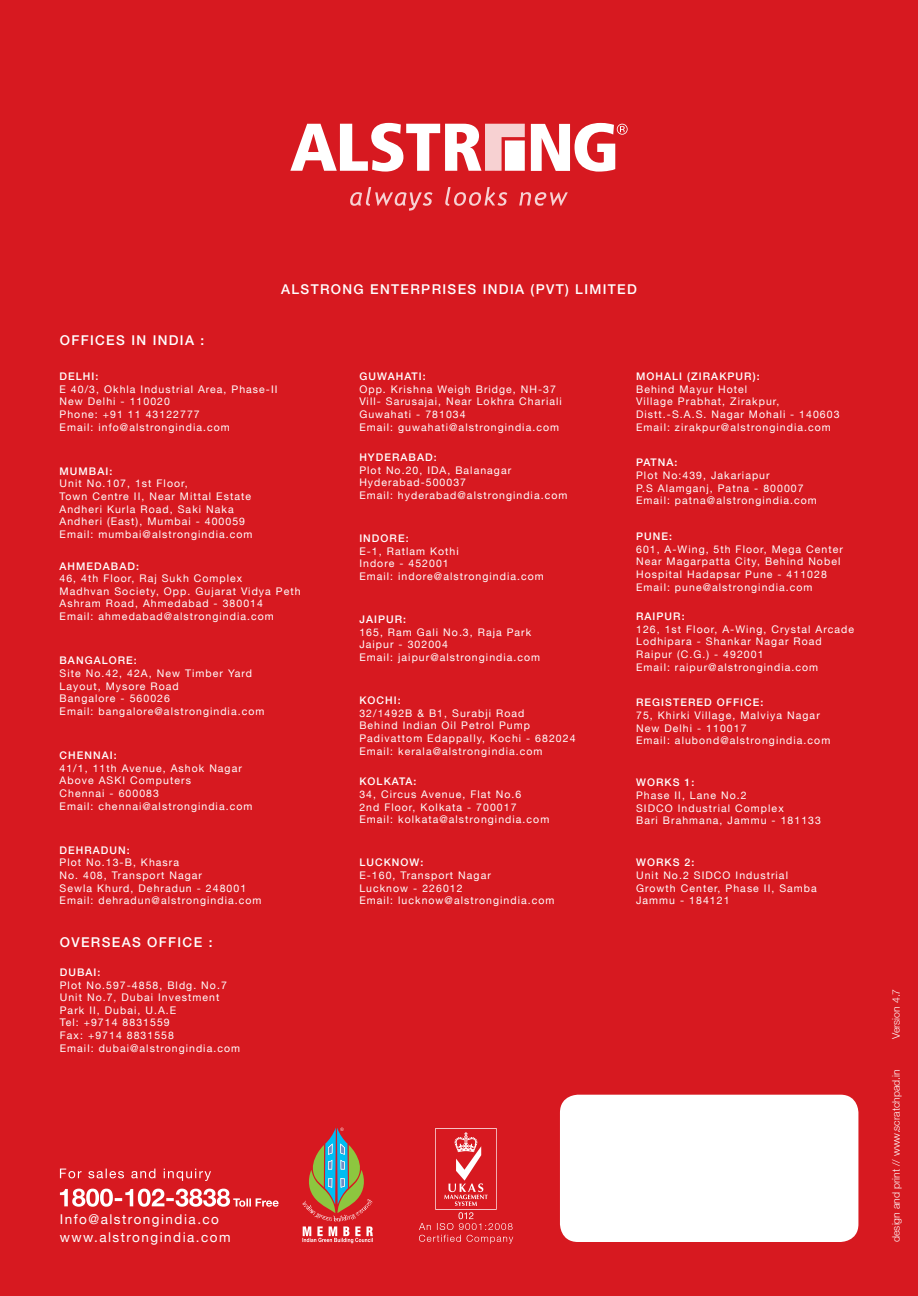
<style>
.page{position:relative;width:918px;height:1296px;background:#d71920}
.page>*{position:absolute;margin:0;border:0;box-sizing:border-box;transform-origin:0 0}
.t1{font:500 13.5px "Helvetica Neue LT";letter-spacing:.1em;color:#fff}
.t2{font:13.5px/18px "Helvetica Neue LT";letter-spacing:.11em;color:#fff}
.t3{font:10.5px/12.6px "Helvetica Neue LT";letter-spacing:.1em;color:#fff}
.t4{font:500 10.5px "Helvetica Neue LT";letter-spacing:.1em;color:#fff}
.t5{font:300 10.5px "Helvetica Neue LT";color:#fff}
</style>
<div class="page">
<div style="left:560px;top:1095px;width:298px;height:147px;background:#fff;border-radius:18px"></div>
<svg style="left:302px;top:1128px;width:71px;height:115px"></svg>
<svg style="left:290px;top:123px;width:338px;height:49px"></svg>
<svg style="left:350px;top:187px;width:218px;height:24px"></svg>
<svg style="left:419px;top:1128px;width:94px;height:116px"></svg>
<svg style="left:60px;top:1169px;width:151px;height:12px"></svg>
<svg style="left:60px;top:1189px;width:219px;height:18px"></svg>
<p class="t1" style="left:60px;top:332px;width:11px">OFFICES</p>
<p class="t1" style="left:131px;top:332px;width:37px">IN INDIA</p>
<p class="t1" style="left:201px;top:332px;width:5px">:</p>
<p class="t1" style="left:281px;top:281px;width:357px">ALSTRONG ENTERPRISES INDIA (PVT) LIMITED</p>
<p class="t4" style="left:60px;top:370px;width:40px">DELHI:</p>
<p class="t3" style="left:60px;top:383px;width:220px">E 40/3, Okhla Industrial Area, Phase-II<br>New Delhi - 110020<br>Phone: +91 11 43122777<br>Email: info@alstrongindia.com</p>
<p class="t4" style="left:60px;top:465px;width:54px">MUMBAI:</p>
<p class="t3" style="left:60px;top:477px;width:194px">Unit No.107, 1st Floor,<br>Town Centre II, Near Mittal Estate<br>Andheri Kurla Road, Saki Naka<br>Andheri (East), Mumbai - 400059<br>Email: mumbai@alstrongindia.com</p>
<p class="t4" style="left:60px;top:560px;width:81px">AHMEDABAD:</p>
<p class="t3" style="left:60px;top:572px;width:243px">46, 4th Floor, Raj Sukh Complex<br>Madhvan Society, Opp. Gujarat Vidya Peth Ashram Road, Ahmedabad - 380014<br>Email: ahmedabad@alstrongindia.com</p>
<p class="t4" style="left:60px;top:654px;width:79px">BANGALORE:</p>
<p class="t3" style="left:60px;top:667px;width:206px">Site No.42, 42A, New Timber Yard<br>Layout, Mysore Road<br>Bangalore - 560026<br>Email: bangalore@alstrongindia.com</p>
<p class="t4" style="left:60px;top:749px;width:59px">CHENNAI:</p>
<p class="t3" style="left:60px;top:762px;width:194px">41/1, 11th Avenue, Ashok Nagar<br>Above ASKI Computers<br>Chennai - 600083<br>Email: chennai@alstrongindia.com</p>
<p class="t4" style="left:60px;top:844px;width:72px">DEHRADUN:</p>
<p class="t3" style="left:60px;top:856px;width:203px">Plot No.13-B, Khasra<br>No. 408, Transport Nagar<br>Sewla Khurd, Dehradun - 248001<br>Email: dehradun@alstrongindia.com</p>
<p class="t1" style="left:60px;top:934px;width:12px">OVERSEAS</p>
<p class="t1" style="left:147px;top:934px;width:11px">OFFICE</p>
<p class="t1" style="left:209px;top:934px;width:5px">:</p>
<p class="t4" style="left:60px;top:966px;width:42px">DUBAI:</p>
<p class="t3" style="left:60px;top:978px;width:182px">Plot No.597-4858, Bldg. No.7<br>Unit No.7, Dubai Investment<br>Park II, Dubai, U.A.E<br>Tel: +9714 8831559<br>Fax: +9714 8831558<br>Email: dubai@alstrongindia.com</p>
<p class="t4" style="left:359px;top:370px;width:36px">GUWAHATI</p>
<p class="t4" style="left:423px;top:370px;width:4px">:</p>
<p class="t3" style="left:359px;top:383px;width:204px">Opp. Krishna Weigh Bridge, NH-37<br>Vill- Sarusajai, Near Lokhra Chariali<br>Guwahati - 781034<br>Email: guwahati@alstrongindia.com</p>
<p class="t4" style="left:359px;top:451px;width:79px">HYDERABAD:</p>
<p class="t3" style="left:359px;top:464px;width:210px">Plot No.20, IDA, Balanagar<br>Hyderabad-500037<br>Email: hyderabad@alstrongindia.com</p>
<p class="t4" style="left:359px;top:532px;width:51px">INDORE:</p>
<p class="t3" style="left:359px;top:545px;width:186px">E-1, Ratlam Kothi<br>Indore - 452001<br>Email: indore@alstrongindia.com</p>
<p class="t4" style="left:359px;top:613px;width:48px">JAIPUR:</p>
<p class="t3" style="left:359px;top:626px;width:182px">165, Ram Gali No.3, Raja Park<br>Jaipur - 302004<br>Email: jaipur@alstrongindia.com</p>
<p class="t4" style="left:359px;top:694px;width:43px">KOCHI:</p>
<p class="t3" style="left:359px;top:707px;width:218px">32/1492B &amp; B1, Surabji Road<br>Behind Indian Oil Petrol Pump<br>Padivattom Edappally, Kochi - 682024<br>Email: kerala@alstrongindia.com</p>
<p class="t4" style="left:359px;top:775px;width:58px">KOLKATA:</p>
<p class="t3" style="left:359px;top:788px;width:191px">34, Circus Avenue, Flat No.6<br>2nd Floor, Kolkata - 700017<br>Email: kolkata@alstrongindia.com</p>
<p class="t4" style="left:359px;top:856px;width:17px">LUCKNO</p>
<p class="t4" style="left:410px;top:856px;width:15px">W:</p>
<p class="t3" style="left:359px;top:869px;width:197px">E-160, Transport Nagar<br>Lucknow - 226012<br>Email: lucknow@alstrongindia.com</p>
<p class="t4" style="left:636px;top:370px;width:19px">MOHALI</p>
<p class="t4" style="left:687px;top:370px;width:21px">(ZIRAKPUR</p>
<p class="t4" style="left:753px;top:370px;width:8px">):</p>
<p class="t3" style="left:636px;top:383px;width:205px">Behind Mayur Hotel<br>Village Prabhat, Zirakpur,<br>Distt.-S.A.S. Nagar Mohali - 140603<br>Email: zirakpur@alstrongindia.com</p>
<p class="t4" style="left:636px;top:456px;width:16px">PATNA</p>
<p class="t4" style="left:674px;top:456px;width:4px">:</p>
<p class="t3" style="left:636px;top:469px;width:182px">Plot No:439, Jakariapur<br>P.S Alamganj, Patna - 800007<br>Email: patna@alstrongindia.com</p>
<p class="t4" style="left:636px;top:530px;width:37px">PUNE:</p>
<p class="t3" style="left:636px;top:543px;width:208px">601, A-Wing, 5th Floor, Mega Center Near Magarpatta City, Behind Nobel Hospital Hadapsar Pune - 411028<br>Email: pune@alstrongindia.com</p>
<p class="t4" style="left:636px;top:610px;width:50px">RAIPUR:</p>
<p class="t3" style="left:636px;top:623px;width:219px">126, 1st Floor, A-Wing, Crystal Arcade<br>Lodhipara - Shankar Nagar Road<br>Raipur (C.G.) - 492001<br>Email: raipur@alstrongindia.com</p>
<p class="t4" style="left:636px;top:696px;width:129px">REGISTERED OFFICE:</p>
<p class="t3" style="left:636px;top:709px;width:196px">75, Khirki Village, Malviya Nagar<br>New Delhi - 110017<br>Email: alubond@alstrongindia.com</p>
<p class="t4" style="left:636px;top:776px;width:60px">WORKS 1:</p>
<p class="t3" style="left:636px;top:789px;width:186px">Phase II, Lane No.2<br>SIDCO Industrial Complex<br>Bari Brahmana, Jammu - 181133</p>
<p class="t4" style="left:636px;top:856px;width:60px">WORKS 2:</p>
<p class="t3" style="left:636px;top:869px;width:182px">Unit No.2 SIDCO Industrial<br>Growth Center, Phase II, Samba<br>Jammu - 184121</p>
<p class="t2" style="left:60px;top:1210px;width:172px">Info@alstrongindia.co www.alstrongindia.com</p>
<p class="t5" style="left:890px;top:1039px;width:52px;rotate:-90deg">Version 4.7</p>
<p class="t5" style="left:890px;top:1242px;width:174px;rotate:-90deg">design and print // www.scratchpad.in</p>
</div>
